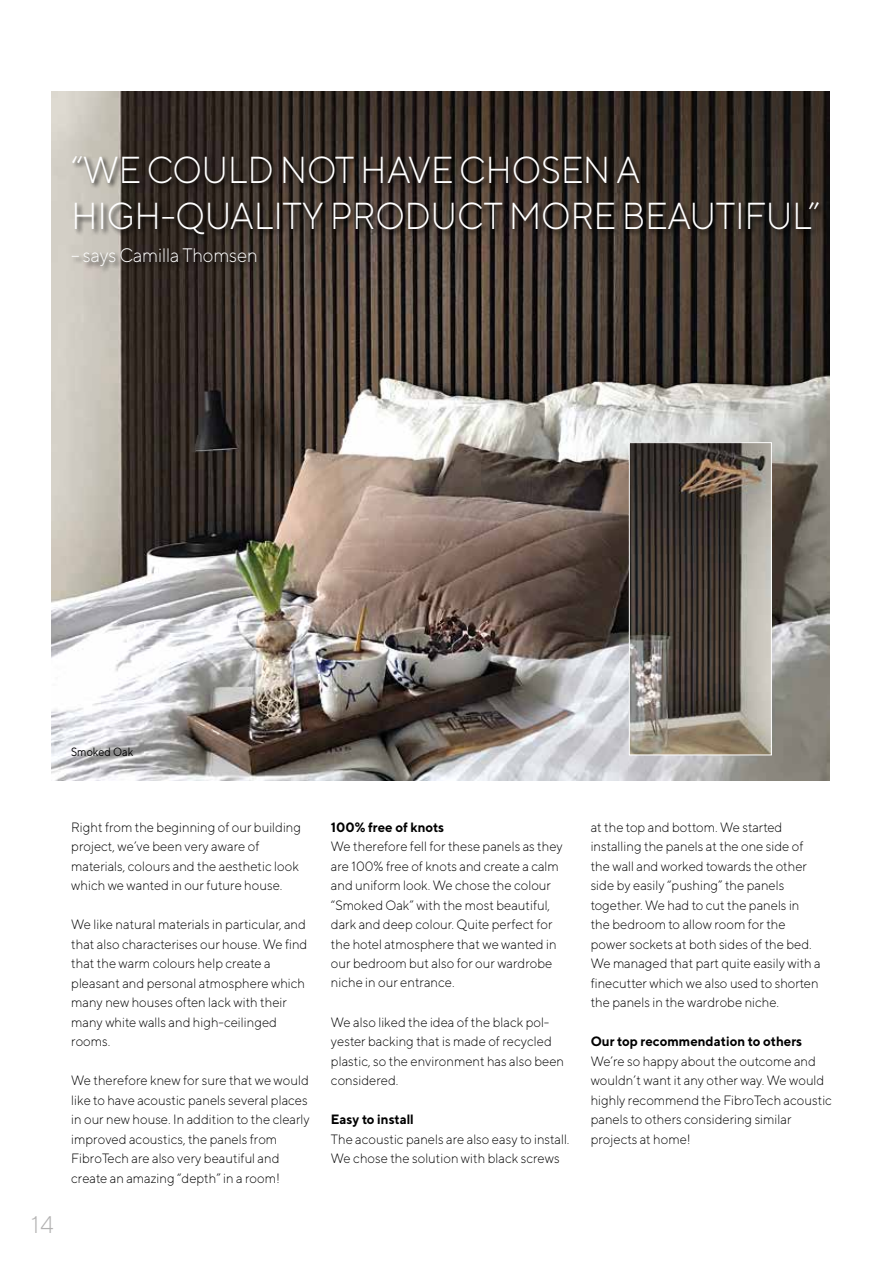
<style>
.page{position:relative;width:893px;height:1263px;background:#fff}
.page>*{position:absolute;margin:0;border:0;box-sizing:border-box;transform-origin:0 0}
.t1{font:300 37.5px/46.7px "TT Norms";letter-spacing:-.01em;color:#fff;scale:.95 1}
.t2{font:300 24px "TT Norms";color:#b3b2b2}
.t3{font:300 19.5px "TT Norms";letter-spacing:-.01em;color:#fff;scale:.95 1}
.t4{font:300 13.5px/19.5px "TT Norms";color:#000}
.t5{font:700 13.5px "TT Norms";color:#000}
.t6{font:12px "TT Norms";color:#000;scale:.9 1}
</style>
<div class="page">
<img style="left:51px;top:91px;width:778px;height:689px">
<img style="left:631px;top:444px;width:139px;height:309px">
<div style="left:629px;top:442px;width:143px;height:313px;border:1px solid #fff"></div>
<div style="left:71px;top:155px;width:755px;height:119px;background:#000;opacity:.75"></div>
<h1 class="t1" style="left:71px;top:145px;width:790px">“WE COULD NOT HAVE CHOSEN A<br>HIGH-QUALITY PRODUCT MORE BEAUTIFUL”</h1>
<h3 class="t3" style="left:71px;top:244px;width:198px">– says Camilla Thomsen</h3>
<p class="t6" style="left:71px;top:744px;width:70px">Smoked Oak</p>
<h2 class="t2" style="left:31px;top:1210px;width:25px">14</h2>
<p class="t4" style="left:71px;top:817px;width:231px">Right from the beginning of our building project, we’ve been very aware of materials, colours and the aesthetic look which we wanted in our future house.</p>
<p class="t4" style="left:71px;top:914px;width:238px">We like natural materials in particular, and that also characterises our house. We find that the warm colours help create a pleasant and personal atmosphere which many new houses often lack with their many white walls and high-ceilinged rooms.</p>
<p class="t4" style="left:71px;top:1070px;width:240px">We therefore knew for sure that we would like to have acoustic panels several places in our new house. In addition to the clearly improved acoustics, the panels from FibroTech are also very beautiful and create an amazing “depth” in a room!</p>
<p class="t5" style="left:331px;top:818px;width:115px">100% free of knots</p>
<p class="t4" style="left:331px;top:836px;width:233px">We therefore fell for these panels as they are 100% free of knots and create a calm and uniform look. We chose the colour “Smoked Oak” with the most beautiful, dark and deep colour. Quite perfect for the hotel atmosphere that we wanted in our bedroom but also for our wardrobe niche in our entrance.</p>
<p class="t4" style="left:331px;top:1012px;width:235px">We also liked the idea of the black pol&shy;yester backing that is made of recycled plastic, so the environment has also been considered.</p>
<p class="t5" style="left:331px;top:1111px;width:84px">Easy to install</p>
<p class="t4" style="left:331px;top:1129px;width:240px">The acoustic panels are also easy to install.<br>We chose the solution with black screws</p>
<p class="t4" style="left:591px;top:817px;width:232px">at the top and bottom. We started installing the panels at the one side of the wall and worked towards the other side by easily “pushing” the panels together. We had to cut the panels in the bedroom to allow room for the power sockets at both sides of the bed.<br>We managed that part quite easily with a finecutter which we also used to shorten the panels in the wardrobe niche.</p>
<p class="t5" style="left:591px;top:1033px;width:213px">Our top recommendation to others</p>
<p class="t4" style="left:591px;top:1051px;width:243px">We’re so happy about the outcome and wouldn’t want it any other way. We would highly recommend the FibroTech acoustic panels to others considering similar projects at home!</p>
</div>
